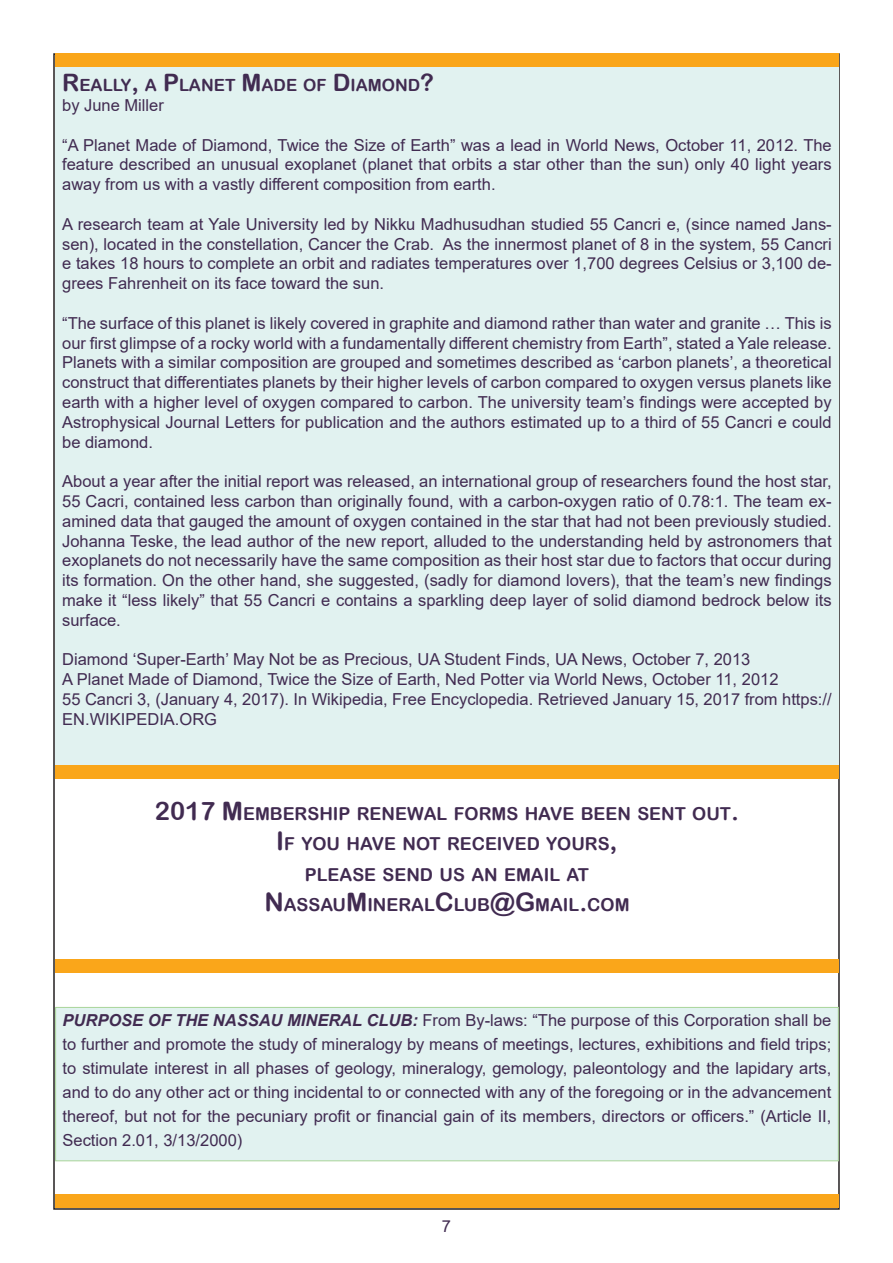
<style>
.page{position:relative;width:893px;height:1263px;background:#fff}
.page>*{position:absolute;margin:0;border:0;box-sizing:border-box;transform-origin:0 0}
.t1{font:17.85px/30.6px "Arial Rounded MT Bold";color:#412b51;text-align:center}
.t2{font:16.8px "Arial Rounded MT Bold";color:#412b51}
.t3{font:16.5px/19.8px "Arial";color:#412b51;text-align:justify}
.s1{font-size:24px}
.s2{font-size:25.5px}
.s3{font-weight:700;font-style:italic}
</style>
<div class="page">
<div style="left:55px;top:67px;width:783px;height:698px;background:#e1f2f0"></div>
<div style="left:55px;top:54px;width:783px;height:13px;background:#faa61a"></div>
<div style="left:55px;top:1195px;width:783px;height:13px;background:#faa61a"></div>
<div style="left:56px;top:1007px;width:782px;height:154px;background:#e1f2f0"></div>
<div style="left:55px;top:1007px;width:783px;height:154px;border:1px solid #aad59a"></div>
<div style="left:55px;top:959px;width:783px;height:13px;background:#faa61a"></div>
<div style="left:55px;top:765px;width:783px;height:14px;background:#faa61a"></div>
<p class="t2" style="left:62px;top:75px;width:373px"><span class="s1">R</span>EALLY<span class="s1">,</span> A <span class="s1">P</span>LANET <span class="s1">M</span>ADE OF <span class="s1">D</span> IAMOND<span class="s1">?</span></p>
<p class="t3" style="left:62px;top:95px;width:103px">by June Miller</p>
<p class="t3" style="left:62px;top:135px;width:771px">“A Planet Made of Diamond, Twice the Size of Earth” was a lead in World News, October 11, 2012. The feature described an unusual exoplanet (planet that orbits a star other than the sun) only 40 light years away from us with a vastly different composition from earth.</p>
<p class="t3" style="left:62px;top:214px;width:771px">A research team at Yale University led by Nikku Madhusudhan studied 55 Cancri e, (since named Jans&shy;sen), located in the constellation, Cancer the Crab. As the innermost planet of 8 in the system, 55 Cancri e takes 18 hours to complete an orbit and radiates temperatures over 1,700 degrees Celsius or 3,100 de&shy;grees Fahrenheit on its face toward the sun.</p>
<p class="t3" style="left:62px;top:313px;width:771px">“The surface of this planet is likely covered in graphite and diamond rather than water and granite … This is our first glimpse of a rocky world with a fundamentally different chemistry from Earth”, stated a Yale release.<br>Planets with a similar composition are grouped and sometimes described as ‘carbon planets’, a theoretical construct that differentiates planets by their higher levels of carbon compared to oxygen versus planets like earth with a higher level of oxygen compared to carbon. The university team’s findings were accepted by Astrophysical Journal Letters for publication and the authors estimated up to a third of 55 Cancri e could be diamond.</p>
<p class="t3" style="left:62px;top:471px;width:771px">About a year after the initial report was released, an international group of researchers found the host star, 55 Cacri, contained less carbon than originally found, with a carbon-oxygen ratio of 0.78:1. The team ex&shy;amined data that gauged the amount of oxygen contained in the star that had not been previously studied.<br>Johanna Teske, the lead author of the new report, alluded to the understanding held by astronomers that exoplanets do not necessarily have the same composition as their host star due to factors that occur during its formation. On the other hand, she suggested, (sadly for diamond lovers), that the team’s new findings make it “less likely” that 55 Cancri e contains a sparkling deep layer of solid diamond bedrock below its surface.</p>
<p class="t3" style="left:62px;top:650px;width:771px;text-align:left">Diamond ‘Super-Earth’ May Not be as Precious, UA Student Finds, UA News, October 7, 2013<br>A Planet Made of Diamond, Twice the Size of Earth, Ned Potter via World News, October 11, 2012<br>55 Cancri 3, (January 4, 2017). In Wikipedia, Free Encyclopedia. Retrieved January 15, 2017 from https:// EN.WIKIPEDIA.ORG</p>
<p class="t1" style="left:155px;top:798px;width:586px"><span class="s2">2017 M</span> EMBERSHIP RENEWAL FORMS HAVE BEEN SENT OUT<span class="s2">.<br>I</span> F YOU HAVE NOT RECEIVED YOURS<span class="s2">,<br></span>PLEASE SEND US AN EMAIL AT<br><span class="s2">N</span>ASSAU<span class="s2">M</span> INERAL<span class="s2">C</span>LUB<span class="s2">@G</span> MAIL<span class="s2">.</span>COM</p>
<p class="t3" style="left:63px;top:1008px;width:770px;line-height:24px"><span class="s3">PURPOSE OF THE NASSAU MINERAL CLUB:</span> From By-laws: “The purpose of this Corporation shall be to further and promote the study of mineralogy by means of meetings, lectures, exhibitions and field trips; to stimulate interest in all phases of geology, mineralogy, gemology, paleontology and the lapidary arts, and to do any other act or thing incidental to or connected with any of the foregoing or in the advancement thereof, but not for the pecuniary profit or financial gain of its members, directors or officers.” (Article II, Section 2.01, 3/13/2000)</p>
<p class="t3" style="left:442px;top:1216px;width:11px">7</p>
</div>
